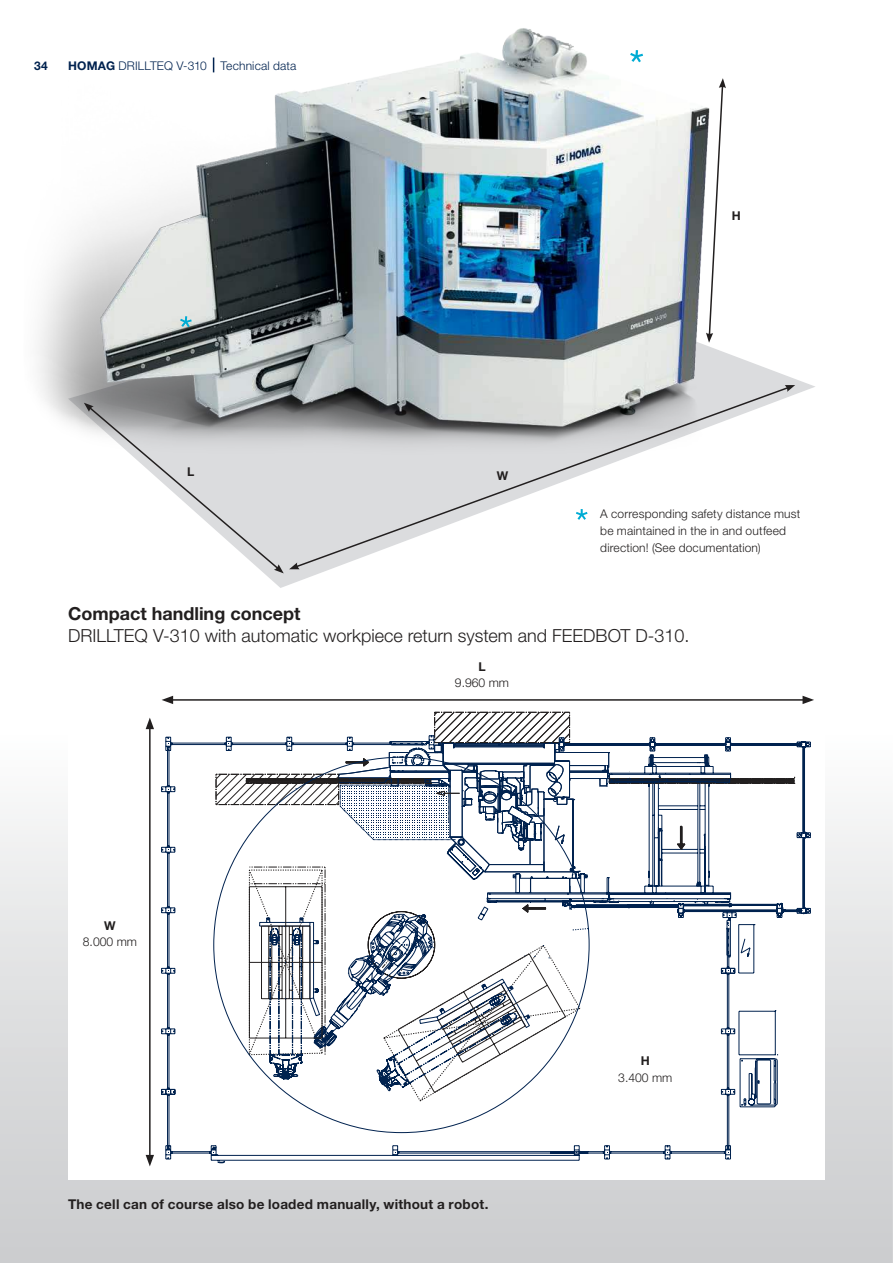
<style>
.page{position:relative;width:893px;height:1263px;background:#fff}
.page>*{position:absolute;margin:0;border:0;box-sizing:border-box;transform-origin:0 0}
.t1{font:300 18px "Helvetica Neue LTW1 G";color:#221f1f}
.t2{font:700 18px "Helvetica Neue LTW1 G";color:#221f1f}
.t3{font:700 13.5px "Helvetica Neue LTW1 G";letter-spacing:.02em;color:#221f1f}
.t4{font:300 12.15px "Helvetica Neue LTW1 G";color:#221f1f}
.t5{font:700 12.15px "Helvetica Neue LTW1 G";color:#221f1f}
.t6{font:300 12px/17.2px "Helvetica Neue LTW1 G";letter-spacing:.015em;color:#221f1f}
.t7{font:300 12px "Helvetica Neue LTW1 G";letter-spacing:.015em;color:#00224f}
.t8{font:700 12px "Helvetica Neue LTW1 G";color:#00224f}
.s1{font-weight:700}
</style>
<div class="page">
<svg style="left:264px;top:356px;width:551px;height:232px"></svg>
<img style="left:37px;top:28px;width:697px;height:402px">
<svg style="left:706px;top:78px;width:20px;height:265px"></svg>
<svg style="left:294px;top:386px;width:496px;height:183px"></svg>
<svg style="left:785px;top:385px;width:10px;height:7px"></svg>
<svg style="left:84px;top:403px;width:216px;height:170px"></svg>
<svg style="left:795px;top:741px;width:16px;height:174px"></svg>
<svg style="left:161px;top:736px;width:570px;height:427px"></svg>
<svg style="left:215px;top:711px;width:580px;height:396px"></svg>
<hr style="left:149px;top:727px;width:2px;height:430px;background:#221f1f">
<svg style="left:146px;top:718px;width:8px;height:11px"></svg>
<svg style="left:146px;top:1155px;width:8px;height:11px"></svg>
<hr style="left:171px;top:699px;width:634px;height:2px;background:#221f1f">
<svg style="left:162px;top:696px;width:11px;height:8px"></svg>
<svg style="left:802px;top:696px;width:12px;height:8px"></svg>
<svg style="left:213px;top:58px;width:1px;height:14px"></svg>
<svg style="left:180px;top:316px;width:12px;height:11px"></svg>
<svg style="left:630px;top:50px;width:13px;height:12px"></svg>
<svg style="left:576px;top:509px;width:12px;height:11px"></svg>
<p class="t8" style="left:34px;top:59px;width:15px">34</p>
<p class="t7" style="left:68px;top:59px;width:230px"><span class="s1">HOMAG</span> DRILLTEQ V-310 Technical data</p>
<p class="t5" style="left:732px;top:209px;width:10px">H</p>
<p class="t5" style="left:187px;top:465px;width:9px">L</p>
<p class="t5" style="left:497px;top:469px;width:13px">W</p>
<p class="t6" style="left:600px;top:505px;width:201px">A corresponding safety distance must be maintained in the in and outfeed direction! (See documentation)</p>
<h1 class="t2" style="left:68px;top:604px;width:234px">Compact handling concept</h1>
<h1 class="t1" style="left:68px;top:625px;width:623px">DRILLTEQ V-310 with automatic workpiece return system and FEEDBOT D-310.</h1>
<p class="t5" style="left:104px;top:919px;width:13px">W</p>
<p class="t4" style="left:83px;top:935px;width:56px">8.000 mm</p>
<p class="t5" style="left:478px;top:660px;width:9px">L</p>
<p class="t4" style="left:455px;top:676px;width:56px">9.960 mm</p>
<p class="t3" style="left:68px;top:1197px;width:422px">The cell can of course also be loaded manually, without a robot.</p>
<p class="t5" style="left:641px;top:1054px;width:11px">H</p>
<p class="t4" style="left:618px;top:1071px;width:56px">3.400 mm</p>
</div>
